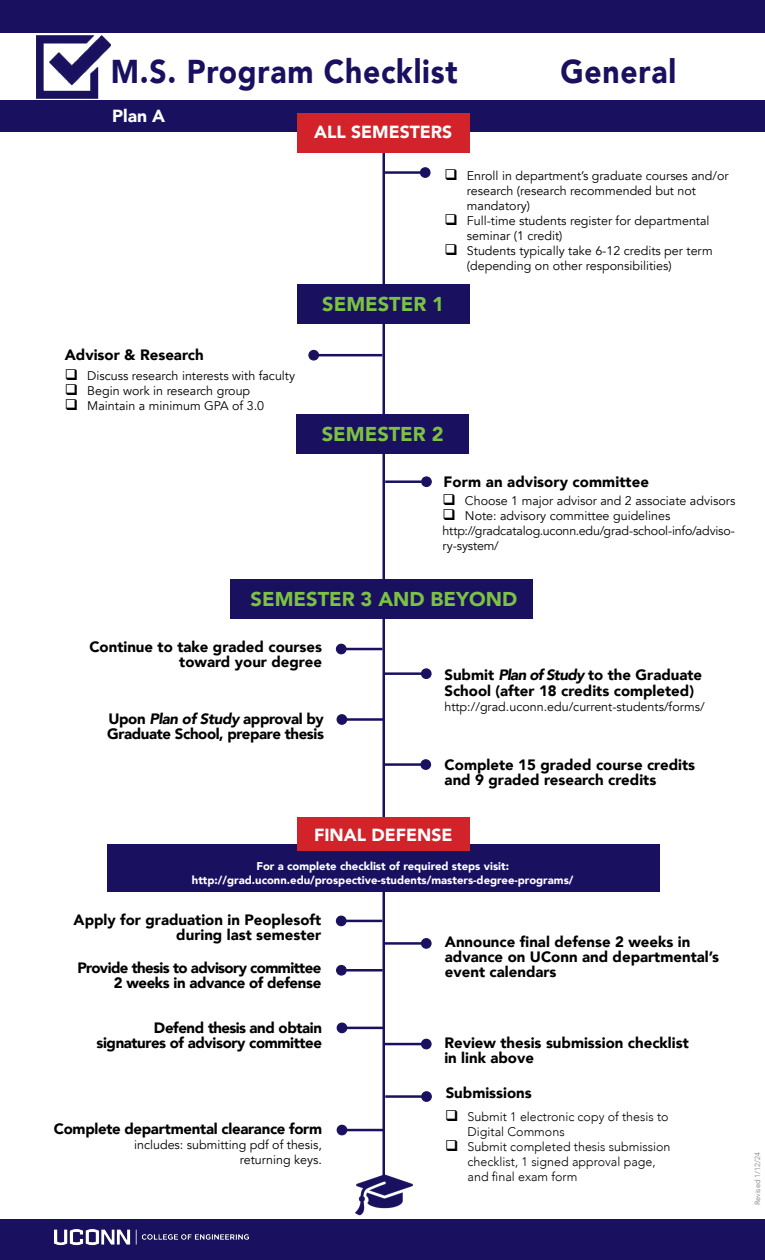
<style>
.page{position:relative;width:765px;height:1260px;background:#fff}
.page>*{position:absolute;margin:0;border:0;box-sizing:border-box;transform-origin:0 0}
.t1{font:900 33px "Avenir";letter-spacing:.025em;color:#191160;scale:.91 1}
.t2{font:900 20px "Avenir";color:#7cc242}
.t3{font:900 17.5px "Avenir";color:#fff}
.t4{font:900 15px/15px "Avenir";color:#000}
.t5{font:900 15px/15px "Avenir";letter-spacing:-.025em;color:#000}
.t6{font:900 15px/15px "Avenir";letter-spacing:-.04em;color:#000;text-align:right}
.t7{font:900 15px "Avenir";letter-spacing:-.02em;color:#000}
.t8{font:12.5px/15px "Avenir";color:#000}
.t9{font:300 12.5px/15px "Avenir";color:#000}
.t10{font:12.5px "Avenir";letter-spacing:-.02em;color:#000}
.t11{font:900 11.25px/13.5px "Avenir";color:#fff;text-align:center}
.t12{font:300 7.5px "Avenir";color:#797a7d}
.s1{font-style:italic}
</style>
<div class="page">
<div style="left:231px;top:580px;width:302px;height:39px;background:#191160"></div>
<hr style="left:385px;top:672px;width:37px;height:3px;background:#191160">
<div style="left:422px;top:669px;width:9px;height:9px;background:#191160;border-radius:50%"></div>
<div style="left:421px;top:668px;width:11px;height:11px;border:1px solid #191160;border-radius:50%"></div>
<hr style="left:382px;top:143px;width:3px;height:1036px;background:#191160">
<hr style="left:384px;top:171px;width:37px;height:3px;background:#191160">
<div style="left:420px;top:168px;width:10px;height:9px;background:#191160;border-radius:50%"></div>
<div style="left:420px;top:167px;width:11px;height:11px;border:1px solid #191160;border-radius:50%"></div>
<hr style="left:316px;top:354px;width:66px;height:2px;background:#191160">
<div style="left:309px;top:350px;width:9px;height:10px;background:#191160;border-radius:50%"></div>
<div style="left:308px;top:350px;width:11px;height:11px;border:1px solid #191160;border-radius:50%"></div>
<hr style="left:385px;top:480px;width:37px;height:3px;background:#191160">
<div style="left:422px;top:477px;width:9px;height:9px;background:#191160;border-radius:50%"></div>
<div style="left:421px;top:476px;width:11px;height:11px;border:1px solid #191160;border-radius:50%"></div>
<hr style="left:385px;top:763px;width:36px;height:3px;background:#191160">
<div style="left:421px;top:760px;width:9px;height:9px;background:#191160;border-radius:50%"></div>
<div style="left:420px;top:759px;width:11px;height:11px;border:1px solid #191160;border-radius:50%"></div>
<hr style="left:347px;top:718px;width:36px;height:3px;background:#191160">
<div style="left:337px;top:715px;width:10px;height:9px;background:#191160;border-radius:50%"></div>
<div style="left:337px;top:714px;width:10px;height:11px;border:1px solid #191160;border-radius:50%"></div>
<hr style="left:346px;top:648px;width:36px;height:2px;background:#191160">
<div style="left:337px;top:644px;width:9px;height:10px;background:#191160;border-radius:50%"></div>
<div style="left:336px;top:644px;width:11px;height:10px;border:1px solid #191160;border-radius:50%"></div>
<hr style="left:346px;top:920px;width:36px;height:2px;background:#191160">
<div style="left:337px;top:916px;width:9px;height:10px;background:#191160;border-radius:50%"></div>
<div style="left:336px;top:916px;width:11px;height:10px;border:1px solid #191160;border-radius:50%"></div>
<hr style="left:385px;top:942px;width:37px;height:3px;background:#191160">
<div style="left:422px;top:939px;width:9px;height:9px;background:#191160;border-radius:50%"></div>
<div style="left:421px;top:938px;width:11px;height:11px;border:1px solid #191160;border-radius:50%"></div>
<hr style="left:347px;top:1027px;width:36px;height:2px;background:#191160">
<div style="left:337px;top:1023px;width:10px;height:10px;background:#191160;border-radius:50%"></div>
<div style="left:337px;top:1023px;width:10px;height:10px;border:1px solid #191160;border-radius:50%"></div>
<hr style="left:385px;top:1043px;width:37px;height:2px;background:#191160">
<div style="left:422px;top:1039px;width:9px;height:10px;background:#191160;border-radius:50%"></div>
<div style="left:421px;top:1039px;width:11px;height:10px;border:1px solid #191160;border-radius:50%"></div>
<hr style="left:347px;top:1129px;width:36px;height:2px;background:#191160">
<div style="left:337px;top:1125px;width:10px;height:10px;background:#191160;border-radius:50%"></div>
<div style="left:337px;top:1125px;width:10px;height:10px;border:1px solid #191160;border-radius:50%"></div>
<div style="left:107px;top:844px;width:553px;height:48px;background:#191160"></div>
<div style="left:0;top:0;width:765px;height:132px;background:#191160"></div>
<div style="left:0;top:33px;width:765px;height:66px;background:#fff"></div>
<img style="left:36px;top:35px;width:75px;height:63px">
<div style="left:297px;top:113px;width:173px;height:39px;background:#d2232a"></div>
<img style="left:355px;top:1165px;width:58px;height:51px">
<div style="left:296px;top:415px;width:173px;height:39px;background:#191160"></div>
<div style="left:297px;top:817px;width:173px;height:33px;background:#d2232a"></div>
<div style="left:0;top:1219px;width:765px;height:41px;background:#191160"></div>
<hr style="left:385px;top:1095px;width:37px;height:3px;background:#191160">
<div style="left:422px;top:1092px;width:9px;height:9px;background:#191160;border-radius:50%"></div>
<div style="left:421px;top:1091px;width:11px;height:11px;border:1px solid #191160;border-radius:50%"></div>
<hr style="left:346px;top:969px;width:37px;height:3px;background:#191160">
<div style="left:337px;top:966px;width:9px;height:9px;background:#191160;border-radius:50%"></div>
<div style="left:336px;top:965px;width:11px;height:11px;border:1px solid #191160;border-radius:50%"></div>
<div style="left:297px;top:285px;width:173px;height:39px;background:#191160"></div>
<img style="left:55px;top:1229px;width:193px;height:17px">
<h1 class="t1" style="left:111px;top:43px;width:383px">M.S. Program Checklist</h1>
<h3 class="t3" style="left:314px;top:117px;width:140px">ALL SEMESTERS</h3>
<h3 class="t3" style="left:112px;top:101px;width:55px">Plan A</h3>
<h1 class="t1" style="left:561px;top:43px;width:129px">General</h1>
<h2 class="t2" style="left:322px;top:287px;width:123px">SEMESTER 1</h2>
<p class="t8" style="left:467px;top:168px;width:263px">Enroll in department’s graduate courses and/or research (research recommended but not mandatory)<br>Full-time students register for departmental seminar (1 credit)<br>Students typically take 6-12 credits per term (depending on other responsibilities)</p>
<p class="t4" style="left:65px;top:347px;width:140px">Advisor &amp; Research</p>
<p class="t8" style="left:87px;top:369px;width:209px">Discuss research interests with faculty<br>Begin work in research group<br>Maintain a minimum GPA of 3.0</p>
<h2 class="t2" style="left:322px;top:417px;width:123px">SEMESTER 2</h2>
<p class="t4" style="left:444px;top:474px;width:207px">Form an advisory committee</p>
<p class="t8" style="left:465px;top:494px;width:272px">Choose 1 major advisor and 2 associate advisors</p>
<p class="t8" style="left:465px;top:509px;width:207px">Note: advisory committee guidelines</p>
<p class="t10" style="left:442px;top:524px;width:294px">http://gradcatalog.uconn.edu/grad-school-info/adviso-</p>
<p class="t8" style="left:442px;top:539px;width:58px">ry-system/</p>
<h2 class="t2" style="left:251px;top:582px;width:268px">SEMESTER 3 AND BEYOND</h2>
<p class="t4" style="left:89px;top:638px;width:234px;text-align:right">Continue to take graded courses toward your degree</p>
<p class="t5" style="left:107px;top:711px;width:218px">Upon <span class="s1">Plan of Study</span> approval by<br>Graduate School, prepare thesis</p>
<p class="t4" style="left:444px;top:666px;width:259px;line-height:16.5px">Submit <span class="s1">Plan of Study</span> to the Graduate<br>School (after 18 credits completed)</p>
<p class="t8" style="left:444px;top:700px;width:262px">http://grad.uconn.edu/current-students/forms/</p>
<p class="t4" style="left:445px;top:757px;width:252px">Complete 15 graded course credits and 9 graded research credits</p>
<h3 class="t3" style="left:314px;top:820px;width:140px">FINAL DEFENSE</h3>
<p class="t11" style="left:192px;top:859px;width:383px">For a complete checklist of required steps visit: http://grad.uconn.edu/prospective-students/masters-degree-programs/</p>
<p class="t4" style="left:74px;top:912px;width:249px;text-align:right">Apply for graduation in Peoplesoft during last semester</p>
<p class="t6" style="left:77px;top:960px;width:245px">Provide thesis to advisory committee<br>2 weeks in advance of defense</p>
<p class="t5" style="left:96px;top:1020px;width:227px;text-align:right">Defend thesis and obtain signatures of advisory committee</p>
<p class="t7" style="left:54px;top:1116px;width:270px">Complete departmental clearance form</p>
<p class="t8" style="left:134px;top:1138px;width:189px;text-align:right">includes: submitting pdf of thesis, returning keys.</p>
<p class="t4" style="left:445px;top:934px;width:276px">Announce final defense 2 weeks in advance on UConn and departmental’s event calendars</p>
<p class="t4" style="left:444px;top:1035px;width:246px">Review thesis submission checklist in link above</p>
<p class="t4" style="left:446px;top:1085px;width:88px">Submissions</p>
<p class="t9" style="left:468px;top:1109px;width:204px">Submit 1 electronic copy of thesis to<br>Digital Commons<br>Submit completed thesis submission checklist, 1 signed approval page, and final exam form</p>
<p class="t12" style="left:753px;top:1205px;width:54px;rotate:-90deg">Revised 1/12/24</p>
</div>
